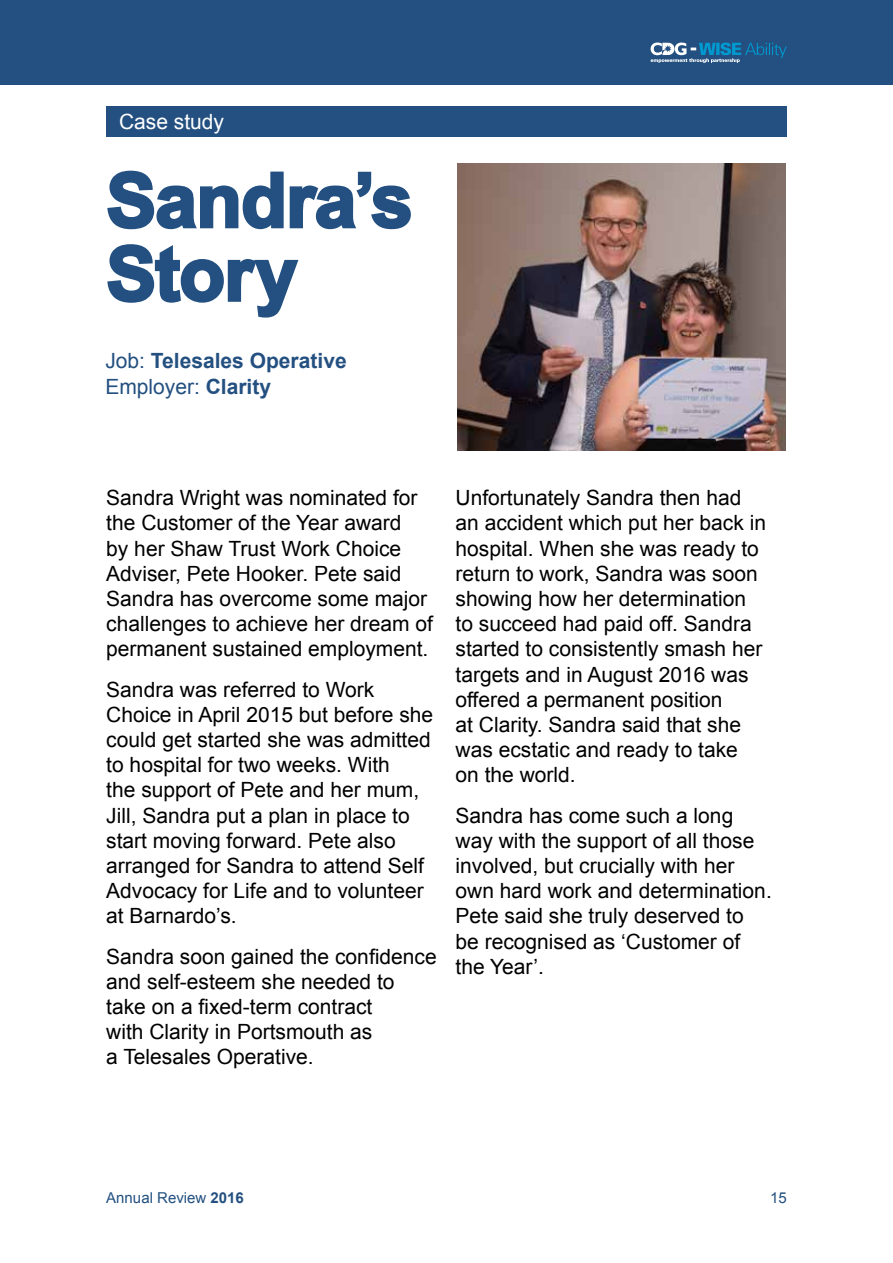
<style>
.page{position:relative;width:893px;height:1263px;background:#fff}
.page>*{position:absolute;margin:0;border:0;box-sizing:border-box;transform-origin:0 0}
.t1{font:700 75px/73.5px "Arial";letter-spacing:-.01em;color:#235080}
.t2{font:21px/25.2px "Arial";color:#000}
.t3{font:700 21px/25.5px "Arial";color:#235080}
.t4{font:21px "Arial";color:#fff}
.t5{font:15px "Arial";color:#235080}
.s1{font-weight:400}
.s2{font-weight:700}
</style>
<div class="page">
<div style="left:0;top:0;width:893px;height:84px;background:#235080"></div>
<svg style="left:650px;top:42px;width:137px;height:21px"></svg>
<div style="left:106px;top:106px;width:681px;height:31px;background:#235080"></div>
<svg style="left:107px;top:170px;width:304px;height:60px"></svg>
<svg style="left:107px;top:244px;width:192px;height:74px"></svg>
<img style="left:457px;top:163px;width:329px;height:288px">
<p class="t4" style="left:119px;top:108px;width:107px">Case study</p>
<h1 class="t1" style="left:106px;top:166px;width:308px">Sandra’s<br>Story</h1>
<p class="t3" style="left:105px;top:349px;width:243px"><span class="s1">Job:</span> Telesales Operative<br><span class="s1">Employer:</span> Clarity</p>
<p class="t2" style="left:106px;top:485px;width:328px">Sandra Wright was nominated for the Customer of the Year award<br>by her Shaw Trust Work Choice<br>Adviser, Pete Hooker. Pete said<br>Sandra has overcome some major challenges to achieve her dream of permanent sustained employment.</p>
<p class="t2" style="left:106px;top:677px;width:328px">Sandra was referred to Work<br>Choice in April 2015 but before she could get started she was admitted to hospital for two weeks. With<br>the support of Pete and her mum,<br>Jill, Sandra put a plan in place to start moving forward. Pete also arranged for Sandra to attend Self<br>Advocacy for Life and to volunteer at Barnardo’s.</p>
<p class="t2" style="left:106px;top:944px;width:332px">Sandra soon gained the confidence and self-esteem she needed to take on a fixed-term contract<br>with Clarity in Portsmouth as<br>a Telesales Operative.</p>
<p class="t2" style="left:455px;top:485px;width:312px">Unfortunately Sandra then had an accident which put her back in hospital. When she was ready to return to work, Sandra was soon showing how her determination to succeed had paid off. Sandra started to consistently smash her targets and in August 2016 was offered a permanent position<br>at Clarity. Sandra said that she was ecstatic and ready to take on the world.</p>
<p class="t2" style="left:455px;top:803px;width:318px">Sandra has come such a long way with the support of all those involved, but crucially with her own hard work and determination.<br>Pete said she truly deserved to be recognised as ‘Customer of the Year’.</p>
<p class="t5" style="left:106px;top:1187px;width:139px">Annual Review <span class="s2">2016</span></p>
<p class="t5" style="left:770px;top:1187px;width:18px">15</p>
</div>
